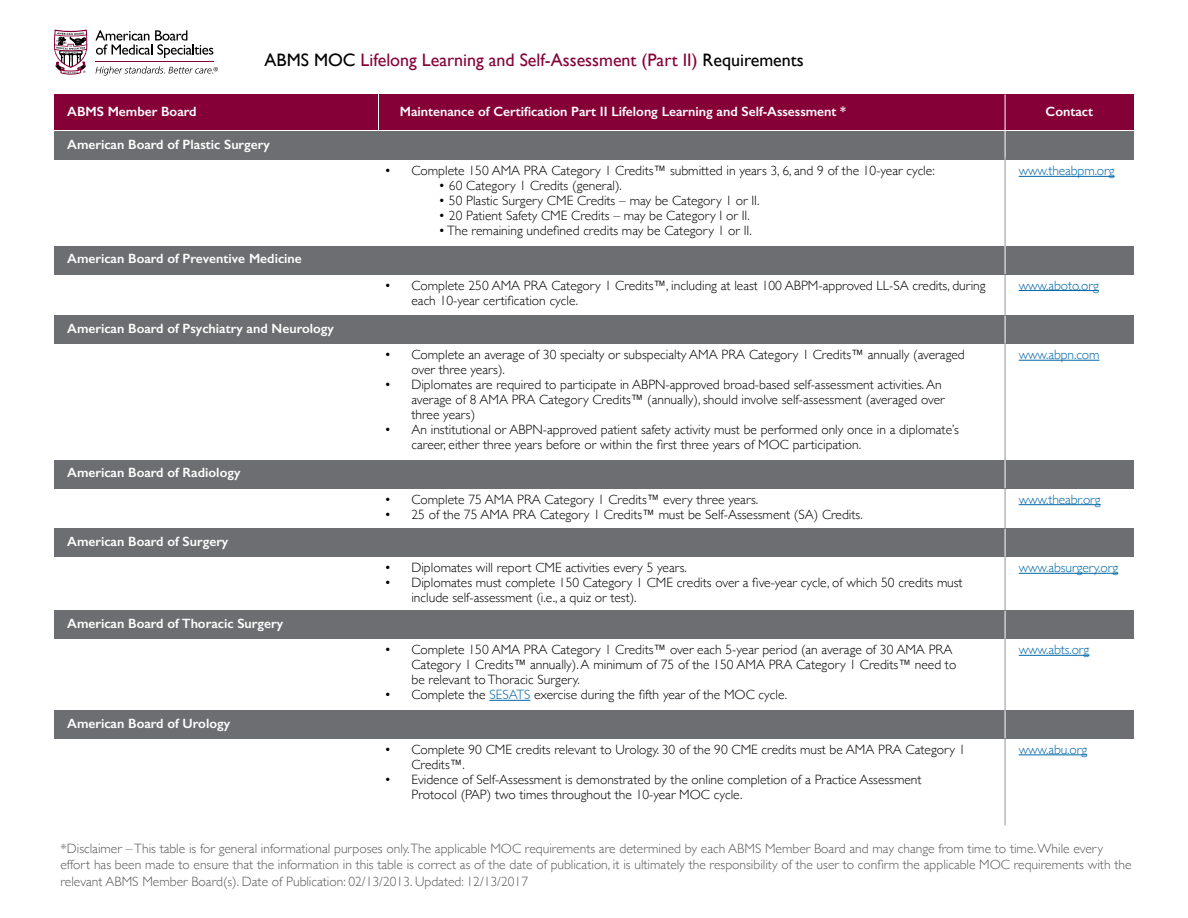
<style>
.page{position:relative;width:1188px;height:918px;background:#fff}
.page>*{position:absolute;margin:0;border:0;box-sizing:border-box;transform-origin:0 0}
.t1{font:18px "Gill Sans";color:#860038}
.t2{font:300 13.5px/15px "Gill Sans";color:#000}
.t3{font:300 13.5px/16.5px "Gill Sans";color:#58595b}
.t4{font:600 13.5px "Gill Sans";color:#fff}
.t5{font:300 13.5px "Gill Sans";letter-spacing:-.01em;color:#0067a7}
.s1{color:#000}
.s2{color:#0067a7}
</style>
<div class="page">
<svg style="left:95px;top:30px;width:118px;height:28px"></svg>
<svg style="left:54px;top:30px;width:33px;height:45px"></svg>
<hr style="left:96px;top:61px;width:118px;height:1px;background:#860038">
<svg style="left:96px;top:66px;width:122px;height:10px"></svg>
<div style="left:54px;top:132px;width:1080px;height:28px;background:#6d6e71"></div>
<div style="left:54px;top:94px;width:1080px;height:36px;background:#860038"></div>
<hr style="left:378px;top:82px;width:1px;height:48px;background:#fff">
<hr style="left:1005px;top:94px;width:1px;height:66px;background:#fff">
<hr style="left:1005px;top:157px;width:1px;height:668px;background:#939598">
<hr style="left:1019px;top:176px;width:96px;height:1px;background:#0067a7">
<div style="left:54px;top:246px;width:1080px;height:28px;background:#6d6e71"></div>
<svg style="left:1005px;top:246px;width:1px;height:28px"></svg>
<hr style="left:1019px;top:290px;width:80px;height:1px;background:#0067a7">
<div style="left:54px;top:316px;width:1080px;height:28px;background:#6d6e71"></div>
<svg style="left:1005px;top:316px;width:1px;height:28px"></svg>
<hr style="left:1019px;top:360px;width:80px;height:1px;background:#0067a7">
<div style="left:54px;top:460px;width:1080px;height:28px;background:#6d6e71"></div>
<svg style="left:1005px;top:460px;width:1px;height:28px"></svg>
<hr style="left:1019px;top:504px;width:82px;height:1px;background:#0067a7">
<div style="left:54px;top:529px;width:1080px;height:28px;background:#6d6e71"></div>
<svg style="left:1005px;top:529px;width:1px;height:28px"></svg>
<hr style="left:1019px;top:573px;width:99px;height:1px;background:#0067a7">
<div style="left:54px;top:611px;width:1080px;height:28px;background:#6d6e71"></div>
<svg style="left:1005px;top:611px;width:1px;height:28px"></svg>
<hr style="left:489px;top:700px;width:41px;height:1px;background:#0067a7">
<hr style="left:1019px;top:655px;width:70px;height:1px;background:#0067a7">
<div style="left:54px;top:710px;width:1080px;height:28px;background:#6d6e71"></div>
<svg style="left:1005px;top:710px;width:1px;height:28px"></svg>
<hr style="left:1019px;top:755px;width:68px;height:1px;background:#0067a7">
<h1 class="t1" style="left:265px;top:49px;width:541px"><span class="s1">ABMS MOC</span> Lifelong Learning and Self-Assessment (Part II) <span class="s1">Requirements</span></h1>
<p class="t4" style="left:67px;top:104px;width:131px">ABMS Member Board</p>
<p class="t4" style="left:400px;top:103px;width:448px">Maintenance of Certification Part II Lifelong Learning and Self-Assessment *</p>
<p class="t4" style="left:1046px;top:103px;width:49px">Contact</p>
<p class="t4" style="left:67px;top:136px;width:204px">American Board of Plastic Surgery</p>
<p class="t4" style="left:67px;top:251px;width:236px">American Board of Preventive Medicine</p>
<p class="t4" style="left:67px;top:320px;width:268px">American Board of Psychiatry and Neurology</p>
<p class="t4" style="left:67px;top:465px;width:175px">American Board of Radiology</p>
<p class="t4" style="left:67px;top:533px;width:163px">American Board of Surgery</p>
<p class="t4" style="left:67px;top:615px;width:218px">American Board of Thoracic Surgery</p>
<p class="t4" style="left:67px;top:715px;width:164px">American Board of Urology</p>
<p class="t2" style="left:384px;top:163px;width:552px">• Complete 150 AMA PRA Category 1 Credits™ submitted in years 3, 6, and 9 of the 10-year cycle:</p>
<p class="t2" style="left:438px;top:178px;width:185px">• 60 Category 1 Credits (general).</p>
<p class="t2" style="left:438px;top:193px;width:323px">• 50 Plastic Surgery CME Credits – may be Category 1 or II.</p>
<p class="t2" style="left:438px;top:208px;width:313px">• 20 Patient Safety CME Credits – may be Category I or II.</p>
<p class="t2" style="left:438px;top:223px;width:315px">• The remaining undefined credits may be Category 1 or II.</p>
<p class="t5" style="left:1019px;top:160px;width:97px">www.theabpm.org</p>
<p class="t2" style="left:411px;top:277px;width:576px;text-indent:-27px">• Complete 250 AMA PRA Category 1 Credits™, including at least 100 ABPM-approved LL-SA credits, during each 10-year certification cycle.</p>
<p class="t5" style="left:1019px;top:274px;width:82px">www.aboto.org</p>
<p class="t2" style="left:411px;top:347px;width:555px;text-indent:-27px">• Complete an average of 30 specialty or subspecialty AMA PRA Category 1 Credits™ annually (averaged over three years).</p>
<p class="t2" style="left:411px;top:377px;width:535px;text-indent:-27px">• Diplomates are required to participate in ABPN-approved broad-based self-assessment activities. An average of 8 AMA PRA Category Credits™ (annually), should involve self-assessment (averaged over three years)</p>
<p class="t2" style="left:411px;top:422px;width:549px;text-indent:-27px">• An institutional or ABPN-approved patient safety activity must be performed only once in a diplomate’s career, either three years before or within the first three years of MOC participation.</p>
<p class="t2" style="left:384px;top:491px;width:375px">• Complete 75 AMA PRA Category 1 Credits™ every three years.</p>
<p class="t2" style="left:384px;top:506px;width:480px">• 25 of the 75 AMA PRA Category 1 Credits™ must be Self-Assessment (SA) Credits.</p>
<p class="t2" style="left:384px;top:560px;width:304px">• Diplomates will report CME activities every 5 years.</p>
<p class="t2" style="left:411px;top:575px;width:553px;text-indent:-27px">• Diplomates must complete 150 Category 1 CME credits over a five-year cycle, of which 50 credits must include self-assessment (i.e., a quiz or test).</p>
<p class="t2" style="left:411px;top:642px;width:546px;text-indent:-27px">• Complete 150 AMA PRA Category 1 Credits™ over each 5-year period (an average of 30 AMA PRA<br>Category 1 Credits™ annually). A minimum of 75 of the 150 AMA PRA Category 1 Credits™ need to be relevant to Thoracic Surgery.</p>
<p class="t2" style="left:384px;top:687px;width:404px">• Complete the <span class="s2">SESATS</span> exercise during the fifth year of the MOC cycle.</p>
<p class="t2" style="left:411px;top:741px;width:556px;text-indent:-27px">• Complete 90 CME credits relevant to Urology. 30 of the 90 CME credits must be AMA PRA Category 1<br>Credits™.</p>
<p class="t2" style="left:411px;top:771px;width:512px;text-indent:-27px">• Evidence of Self-Assessment is demonstrated by the online completion of a Practice Assessment<br>Protocol (PAP) two times throughout the 10-year MOC cycle.</p>
<p class="t5" style="left:1019px;top:344px;width:82px">www.abpn.com</p>
<p class="t5" style="left:1019px;top:489px;width:83px">www.theabr.org</p>
<p class="t5" style="left:1019px;top:557px;width:101px">www.absurgery.org</p>
<p class="t5" style="left:1019px;top:639px;width:72px">www.abts.org</p>
<p class="t5" style="left:1019px;top:739px;width:70px">www.abu.org</p>
<p class="t3" style="left:60px;top:839px;width:1073px">*Disclaimer – This table is for general informational purposes only.The applicable MOC requirements are determined by each ABMS Member Board and may change from time to time. While every effort has been made to ensure that the information in this table is correct as of the date of publication, it is ultimately the responsibility of the user to confirm the applicable MOC requirements with the relevant ABMS Member Board(s). Date of Publication: 02/13/2013. Updated: 12/13/2017</p>
</div>
